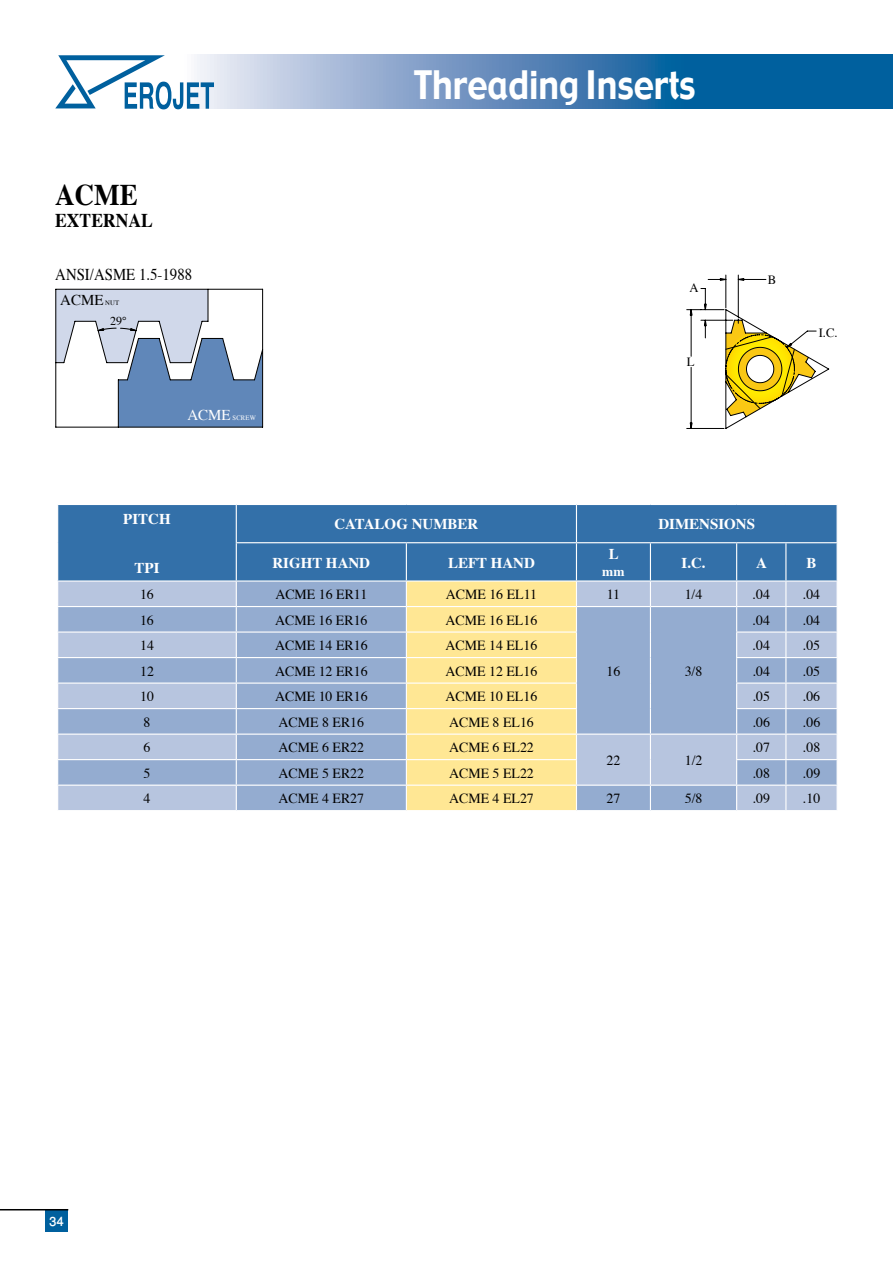
<style>
.page{position:relative;width:893px;height:1263px;background:#fff}
.page>*{position:absolute;margin:0;border:0;box-sizing:border-box;transform-origin:0 0}
.t1{font:38.25px "Gadget";color:#fff;scale:.89 1}
.t2{font:700 30px "Times";color:#000;scale:.9 1}
.t3{font:700 19.5px "Times";color:#000;scale:.9 1}
.t4{font:500 18px "Win Soft Pro";color:#fff}
.t5{font:16.5px "Times";color:#000;scale:.9 1}
.t6{font:700 15px "Times";color:#fff}
.t7{font:15px "Times";color:#000}
.t8{font:15px "Times";color:#fff}
.t9{font:13.8px "Times";color:#000}
.t10{font:700 13.5px "Times";color:#fff}
.t11{font:12.6px "Times";color:#000}
.t12{font:12px "Times";color:#000}
.t13{font:6.75px "Times";letter-spacing:.04em;color:#fff}
.t14{font:6.75px "Times";color:#000}
</style>
<div class="page">
<svg style="left:214px;top:55px;width:679px;height:54px;background:#5389b9"></svg>
<div style="left:45px;top:1209px;width:23px;height:22px;background:#00609e"></div>
<hr style="left:0;top:1209px;width:68px;height:1px;background:#000">
<svg style="left:55px;top:55px;width:159px;height:54px"></svg>
<div style="left:58px;top:505px;width:779px;height:75px;background:#3370a9"></div>
<div style="left:58px;top:582px;width:178px;height:228px;background:#b7c5df"></div>
<svg style="left:58px;top:607px;width:178px;height:177px;background:#a3b7d6"></svg>
<hr style="left:576px;top:505px;width:1px;height:37px;background:#fff">
<hr style="left:236px;top:505px;width:1px;height:37px;background:#fff">
<hr style="left:786px;top:542px;width:52px;height:1px;background:#fff">
<hr style="left:737px;top:542px;width:49px;height:1px;background:#fff">
<hr style="left:650px;top:542px;width:87px;height:1px;background:#fff">
<hr style="left:576px;top:542px;width:74px;height:1px;background:#fff">
<hr style="left:406px;top:542px;width:170px;height:1px;background:#fff">
<hr style="left:236px;top:542px;width:170px;height:1px;background:#fff">
<hr style="left:57px;top:606px;width:179px;height:1px;background:#fff">
<hr style="left:57px;top:631px;width:179px;height:2px;background:#fff">
<hr style="left:57px;top:657px;width:179px;height:1px;background:#fff">
<hr style="left:57px;top:682px;width:179px;height:2px;background:#fff">
<hr style="left:57px;top:708px;width:179px;height:1px;background:#fff">
<hr style="left:57px;top:733px;width:179px;height:2px;background:#fff">
<hr style="left:57px;top:759px;width:179px;height:1px;background:#fff">
<hr style="left:57px;top:784px;width:179px;height:2px;background:#fff">
<svg style="left:236px;top:543px;width:602px;height:267px;background:#a9b9c1"></svg>
<svg style="left:686px;top:275px;width:143px;height:154px"></svg>
<svg style="left:55px;top:289px;width:208px;height:139px"></svg>
<h2 class="t2" style="left:55px;top:166px;width:93px">ACME</h2>
<h3 class="t3" style="left:55px;top:202px;width:110px">EXTERNAL</h3>
<p class="t5" style="left:55px;top:259px;width:154px">ANSI/ASME 1.5-1988</p>
<p class="t7" style="left:60px;top:285px;width:45px">ACME</p>
<p class="t14" style="left:105px;top:296px;width:15px">NUT</p>
<p class="t12" style="left:110px;top:310px;width:18px">29°</p>
<p class="t8" style="left:187px;top:401px;width:45px">ACME</p>
<p class="t13" style="left:232px;top:411px;width:25px">SCREW</p>
<h1 class="t1" style="left:414px;top:60px;width:318px">Threading Inserts</h1>
<p class="t11" style="left:689px;top:276px;width:11px">A</p>
<p class="t11" style="left:687px;top:350px;width:9px">L</p>
<p class="t11" style="left:768px;top:268px;width:10px">B</p>
<p class="t11" style="left:819px;top:320px;width:20px">I.C.</p>
<p class="t6" style="left:123px;top:504px;width:49px">PITCH</p>
<p class="t6" style="left:134px;top:554px;width:27px">TPI</p>
<p class="t6" style="left:334px;top:510px;width:146px">CATALOG NUMBER</p>
<p class="t6" style="left:658px;top:510px;width:98px">DIMENSIONS</p>
<p class="t6" style="left:272px;top:548px;width:99px">RIGHT HAND</p>
<p class="t6" style="left:448px;top:548px;width:88px">LEFT HAND</p>
<p class="t6" style="left:609px;top:540px;width:11px">L</p>
<p class="t10" style="left:602px;top:558px;width:24px">mm</p>
<p class="t6" style="left:681px;top:548px;width:26px">I.C.</p>
<p class="t6" style="left:756px;top:548px;width:12px">A</p>
<p class="t6" style="left:806px;top:548px;width:12px">B</p>
<p class="t9" style="left:140px;top:581px;width:15px">16</p>
<p class="t9" style="left:275px;top:581px;width:93px">ACME 16 ER11</p>
<p class="t9" style="left:446px;top:581px;width:93px">ACME 16 EL11</p>
<p class="t9" style="left:607px;top:581px;width:15px">11</p>
<p class="t9" style="left:685px;top:581px;width:19px">1/4</p>
<p class="t9" style="left:753px;top:581px;width:19px">.04</p>
<p class="t9" style="left:803px;top:581px;width:19px">.04</p>
<p class="t9" style="left:753px;top:607px;width:19px">.04</p>
<p class="t9" style="left:803px;top:607px;width:19px">.04</p>
<p class="t9" style="left:140px;top:607px;width:15px">16</p>
<p class="t9" style="left:275px;top:607px;width:94px">ACME 16 ER16</p>
<p class="t9" style="left:446px;top:607px;width:93px">ACME 16 EL16</p>
<p class="t9" style="left:140px;top:632px;width:15px">14</p>
<p class="t9" style="left:275px;top:632px;width:94px">ACME 14 ER16</p>
<p class="t9" style="left:446px;top:632px;width:93px">ACME 14 EL16</p>
<p class="t9" style="left:753px;top:632px;width:19px">.04</p>
<p class="t9" style="left:803px;top:632px;width:19px">.05</p>
<p class="t9" style="left:140px;top:658px;width:15px">12</p>
<p class="t9" style="left:275px;top:658px;width:94px">ACME 12 ER16</p>
<p class="t9" style="left:446px;top:658px;width:93px">ACME 12 EL16</p>
<p class="t9" style="left:753px;top:658px;width:19px">.04</p>
<p class="t9" style="left:803px;top:658px;width:19px">.05</p>
<p class="t9" style="left:140px;top:683px;width:15px">10</p>
<p class="t9" style="left:275px;top:683px;width:94px">ACME 10 ER16</p>
<p class="t9" style="left:446px;top:683px;width:93px">ACME 10 EL16</p>
<p class="t9" style="left:753px;top:683px;width:19px">.05</p>
<p class="t9" style="left:803px;top:683px;width:19px">.06</p>
<p class="t9" style="left:144px;top:709px;width:8px">8</p>
<p class="t9" style="left:279px;top:709px;width:87px">ACME 8 ER16</p>
<p class="t9" style="left:449px;top:709px;width:86px">ACME 8 EL16</p>
<p class="t9" style="left:753px;top:709px;width:19px">.06</p>
<p class="t9" style="left:803px;top:709px;width:19px">.06</p>
<p class="t9" style="left:753px;top:734px;width:19px">.07</p>
<p class="t9" style="left:803px;top:734px;width:19px">.08</p>
<p class="t9" style="left:607px;top:747px;width:15px">22</p>
<p class="t9" style="left:685px;top:747px;width:19px">1/2</p>
<p class="t9" style="left:606px;top:658px;width:15px">16</p>
<p class="t9" style="left:685px;top:658px;width:19px">3/8</p>
<p class="t9" style="left:144px;top:734px;width:8px">6</p>
<p class="t9" style="left:279px;top:734px;width:87px">ACME 6 ER22</p>
<p class="t9" style="left:449px;top:734px;width:86px">ACME 6 EL22</p>
<p class="t9" style="left:144px;top:760px;width:8px">5</p>
<p class="t9" style="left:279px;top:760px;width:87px">ACME 5 ER22</p>
<p class="t9" style="left:449px;top:760px;width:86px">ACME 5 EL22</p>
<p class="t9" style="left:753px;top:760px;width:19px">.08</p>
<p class="t9" style="left:803px;top:760px;width:19px">.09</p>
<p class="t9" style="left:144px;top:786px;width:8px">4</p>
<p class="t9" style="left:279px;top:786px;width:87px">ACME 4 ER27</p>
<p class="t9" style="left:449px;top:786px;width:86px">ACME 4 EL27</p>
<p class="t9" style="left:607px;top:786px;width:15px">27</p>
<p class="t9" style="left:685px;top:786px;width:19px">5/8</p>
<p class="t9" style="left:753px;top:786px;width:19px">.09</p>
<p class="t9" style="left:803px;top:786px;width:19px">.10</p>
<h3 class="t4" style="left:49px;top:1209px;width:16px">34</h3>
</div>
